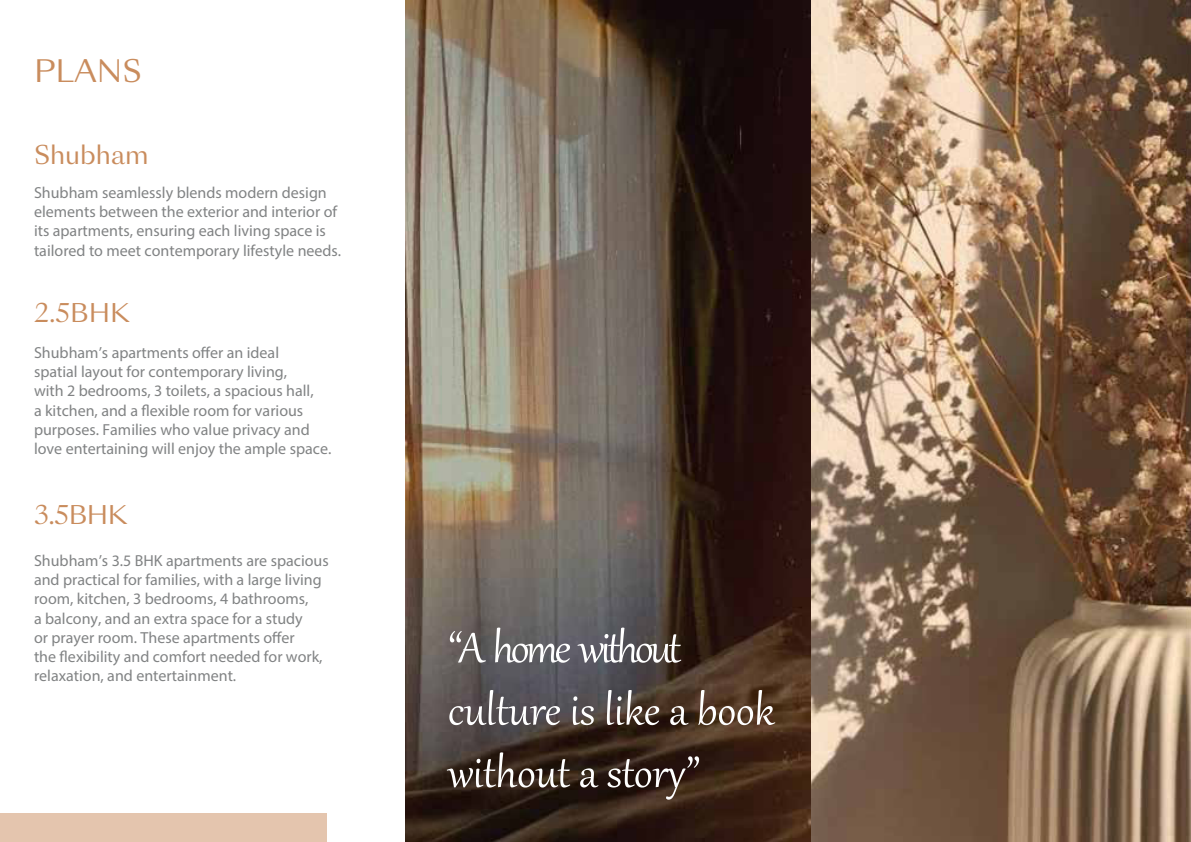
<style>
.page{position:relative;width:1191px;height:842px;background:#fff}
.page>*{position:absolute;margin:0;border:0;box-sizing:border-box;transform-origin:0 0}
.t1{font:52px/62.4px "Gabriola";color:#fff}
.t2{font:30px "Sang Bleu Sunrise";color:#c98c5d}
.t3{font:25px "Sang Bleu Sunrise";color:#c98c5d}
.t4{font:16px/19.2px "GT Walsheim Pro";color:#818384}
</style>
<div class="page">
<div style="left:0;top:814px;width:326px;height:28px;background:#e4c5ae"></div>
<img style="left:405px;top:0;width:785px;height:842px">
<h2 class="t2" style="left:34px;top:55px;width:109px">PLANS</h2>
<h3 class="t3" style="left:34px;top:140px;width:116px">Shubham</h3>
<p class="t4" style="left:34px;top:184px;width:309px">Shubham seamlessly blends modern design elements between the exterior and interior of its apartments, ensuring each living space is tailored to meet contemporary lifestyle needs.</p>
<h3 class="t3" style="left:34px;top:299px;width:97px">2.5BHK</h3>
<p class="t4" style="left:34px;top:344px;width:299px">Shubham’s apartments offer an ideal<br>spatial layout for contemporary living,<br>with 2 bedrooms, 3 toilets, a spacious hall,<br>a kitchen, and a flexible room for various purposes. Families who value privacy and love entertaining will enjoy the ample space.</p>
<h3 class="t3" style="left:34px;top:500px;width:95px">3.5BHK</h3>
<p class="t4" style="left:34px;top:552px;width:296px">Shubham’s 3.5 BHK apartments are spacious and practical for families, with a large living room, kitchen, 3 bedrooms, 4 bathrooms,<br>a balcony, and an extra space for a study<br>or prayer room. These apartments offer<br>the flexibility and comfort needed for work, relaxation, and entertainment.</p>
<h1 class="t1" style="left:448px;top:620px;width:328px">“A home without culture is like a book without a story”</h1>
</div>
